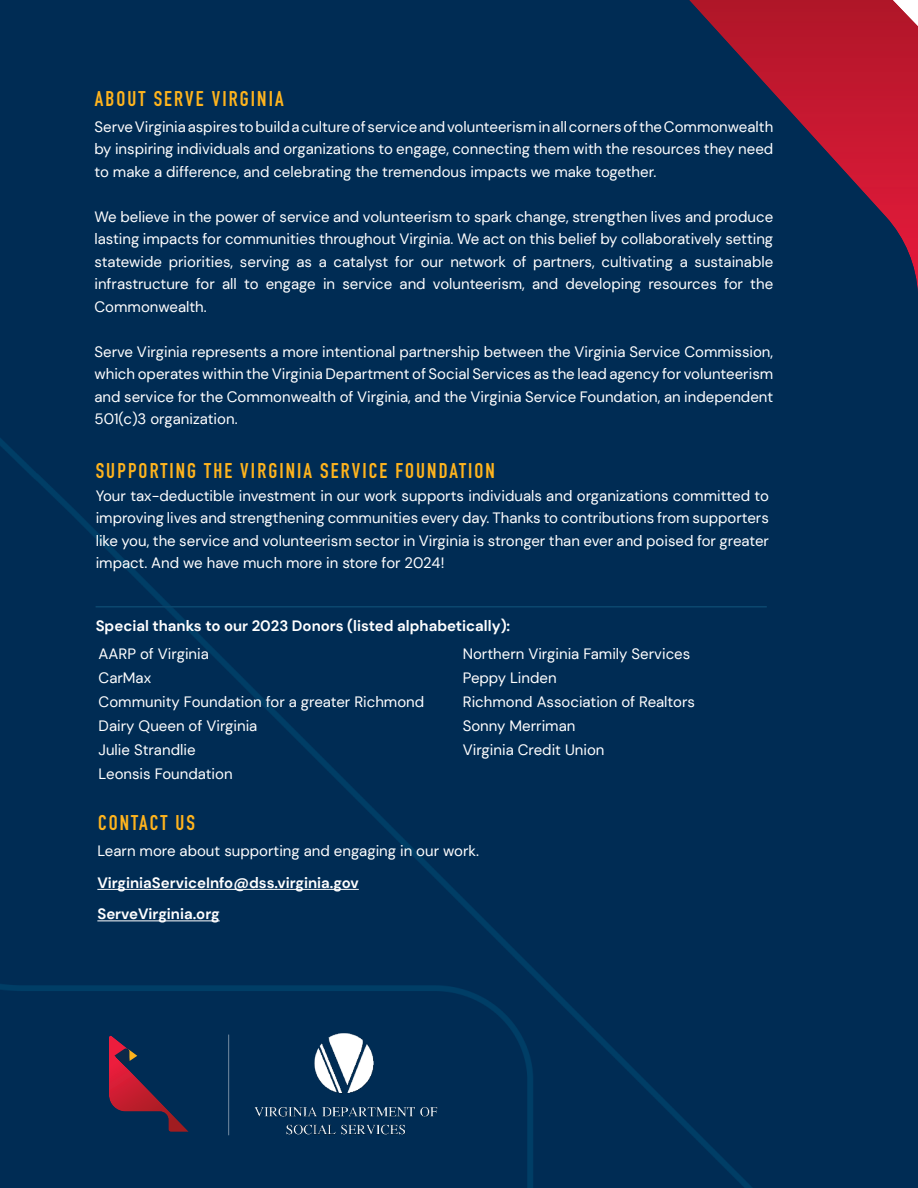
<style>
.page{position:relative;width:918px;height:1188px;background:#002c54}
.page>*{position:absolute;margin:0;border:0;box-sizing:border-box;transform-origin:0 0}
.t1{font:700 21px "DIN Condensed";letter-spacing:.1em;color:#ffb41d}
.t2{font:15px/22.5px "DM Sans";color:#fff;text-align:justify}
.t3{font:700 15px/31.5px "DM Sans";color:#fff}
</style>
<div class="page">
<img style="left:0;top:438px;width:752px;height:750px">
<svg style="left:109px;top:1036px;width:80px;height:96px"></svg>
<img style="left:250px;top:1031px;width:191px;height:105px">
<hr style="left:228px;top:1035px;width:1px;height:100px;background:#fff">
<svg style="left:689px;top:0;width:229px;height:291px"></svg>
<hr style="left:97px;top:889px;width:262px;height:1px;background:#fff">
<hr style="left:97px;top:921px;width:123px;height:1px;background:#fff">
<hr style="left:96px;top:606px;width:671px;height:2px;background:#0c486f">
<h1 class="t1" style="left:95px;top:89px;width:190px">ABOUT SERVE VIRGINIA</h1>
<p class="t2" style="left:94px;top:116px;width:680px">Serve Virginia aspires to build a culture of service and volunteerism in all corners of the Commonwealth by inspiring individuals and organizations to engage, connecting them with the resources they need to make a difference, and celebrating the tremendous impacts we make together.</p>
<p class="t2" style="left:94px;top:206px;width:680px">We believe in the power of service and volunteerism to spark change, strengthen lives and produce lasting impacts for communities throughout Virginia. We act on this belief by collaboratively setting statewide priorities, serving as a catalyst for our network of partners, cultivating a sustainable infrastructure for all to engage in service and volunteerism, and developing resources for the Commonwealth.</p>
<p class="t2" style="left:94px;top:341px;width:680px">Serve Virginia represents a more intentional partnership between the Virginia Service Commission, which operates within the Virginia Department of Social Services as the lead agency for volunteerism and service for the Commonwealth of Virginia, and the Virginia Service Foundation, an independent 501(c)3 organization.</p>
<h1 class="t1" style="left:96px;top:462px;width:401px">SUPPORTING THE VIRGINIA SERVICE FOUNDATION</h1>
<p class="t2" style="left:96px;top:485px;width:675px">Your tax-deductible investment in our work supports individuals and organizations committed to improving lives and strengthening communities every day. Thanks to contributions from supporters like you, the service and volunteerism sector in Virginia is stronger than ever and poised for greater impact. And we have much more in store for 2024!</p>
<p class="t3" style="left:96px;top:611px;width:416px">Special thanks to our 2023 Donors (listed alphabetically):</p>
<p class="t2" style="left:463px;top:643px;width:234px;line-height:24px;text-align:left">Northern Virginia Family Services<br>Peppy Linden<br>Richmond Association of Realtors<br>Sonny Merriman<br>Virginia Credit Union</p>
<p class="t2" style="left:99px;top:643px;width:327px;line-height:24px;text-align:left">AARP of Virginia<br>CarMax<br>Community Foundation for a greater Richmond<br>Dairy Queen of Virginia<br>Julie Strandlie<br>Leonsis Foundation</p>
<h1 class="t1" style="left:98px;top:814px;width:98px">CONTACT US</h1>
<p class="t2" style="left:97px;top:841px;width:383px">Learn more about supporting and engaging in our work.</p>
<p class="t3" style="left:97px;top:868px;width:263px">VirginiaServiceInfo@dss.virginia.gov<br>ServeVirginia.org</p>
</div>
